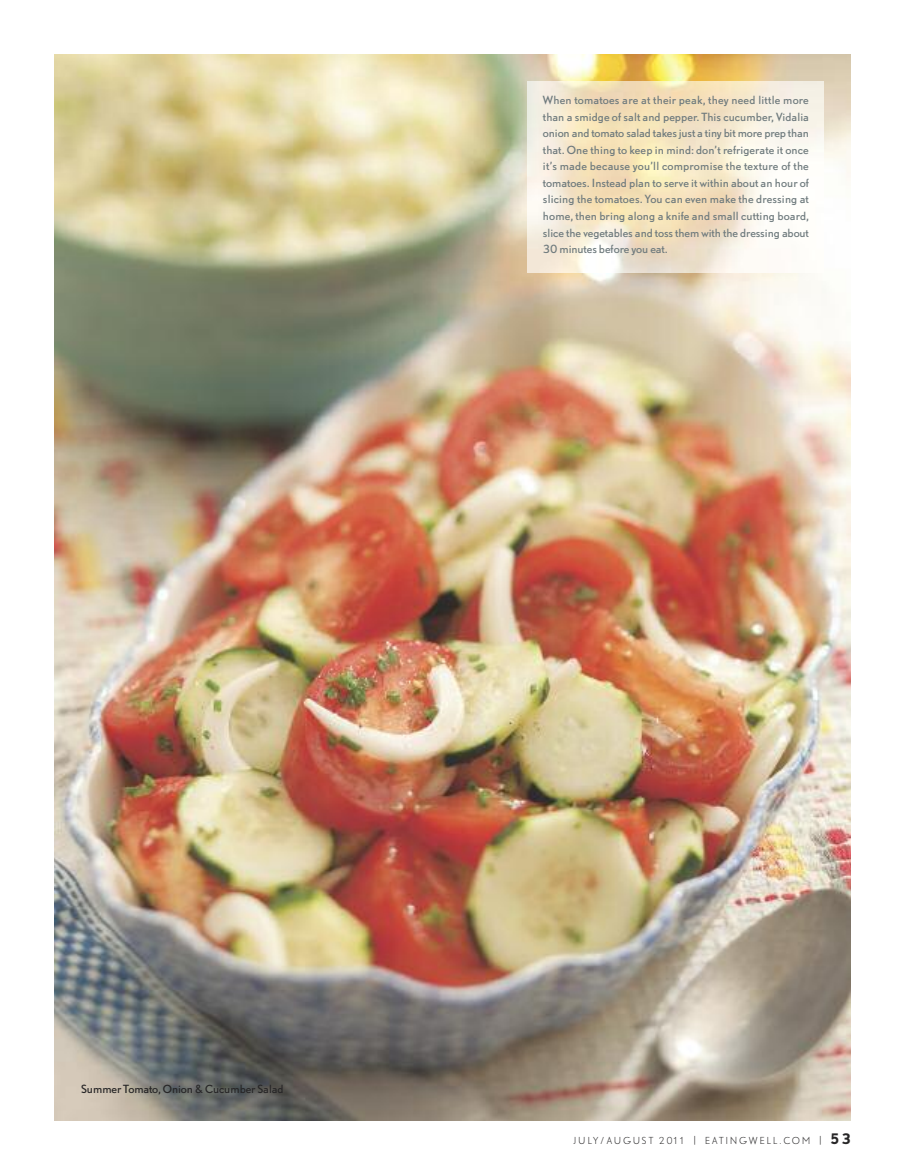
<style>
.page{position:relative;width:905px;height:1175px;background:#fff}
.page>*{position:absolute;margin:0;border:0;box-sizing:border-box;transform-origin:0 0}
.t1{font:10.5px/16.5px "AADTL Nobel T";letter-spacing:-.01em;color:#6e7a7d;text-align:justify}
.t2{font:10.5px "AADTL Nobel T";letter-spacing:-.01em;color:#272627}
.t3{font:300 9px "AADTL Nobel T";letter-spacing:.185em;color:#272627}
.s1{font-weight:700;font-size:13.5px}
</style>
<div class="page">
<img style="left:54px;top:54px;width:796px;height:1066px">
<img style="left:528px;top:81px;width:295px;height:191px">
<p class="t1" style="left:543px;top:93px;width:267px">When tomatoes are at their peak, they need little more than a smidge of salt and pepper. This cucumber, Vidalia onion and tomato salad takes just a tiny bit more prep than that. One thing to keep in mind: don’t refrigerate it once it’s made because you’ll compromise the texture of the tomatoes. Instead plan to serve it within about an hour of slicing the tomatoes. You can even make the dressing at home, then bring along a knife and small cutting board, slice the vegetables and toss them with the dressing about 30 minutes before you eat.</p>
<p class="t2" style="left:81px;top:1083px;width:204px">Summer Tomato, Onion &amp; Cucumber Salad</p>
<p class="t3" style="left:573px;top:1135px;width:279px">JULY/AUGUST 2011 | EATINGWELL.COM | <span class="s1">53</span></p>
</div>
